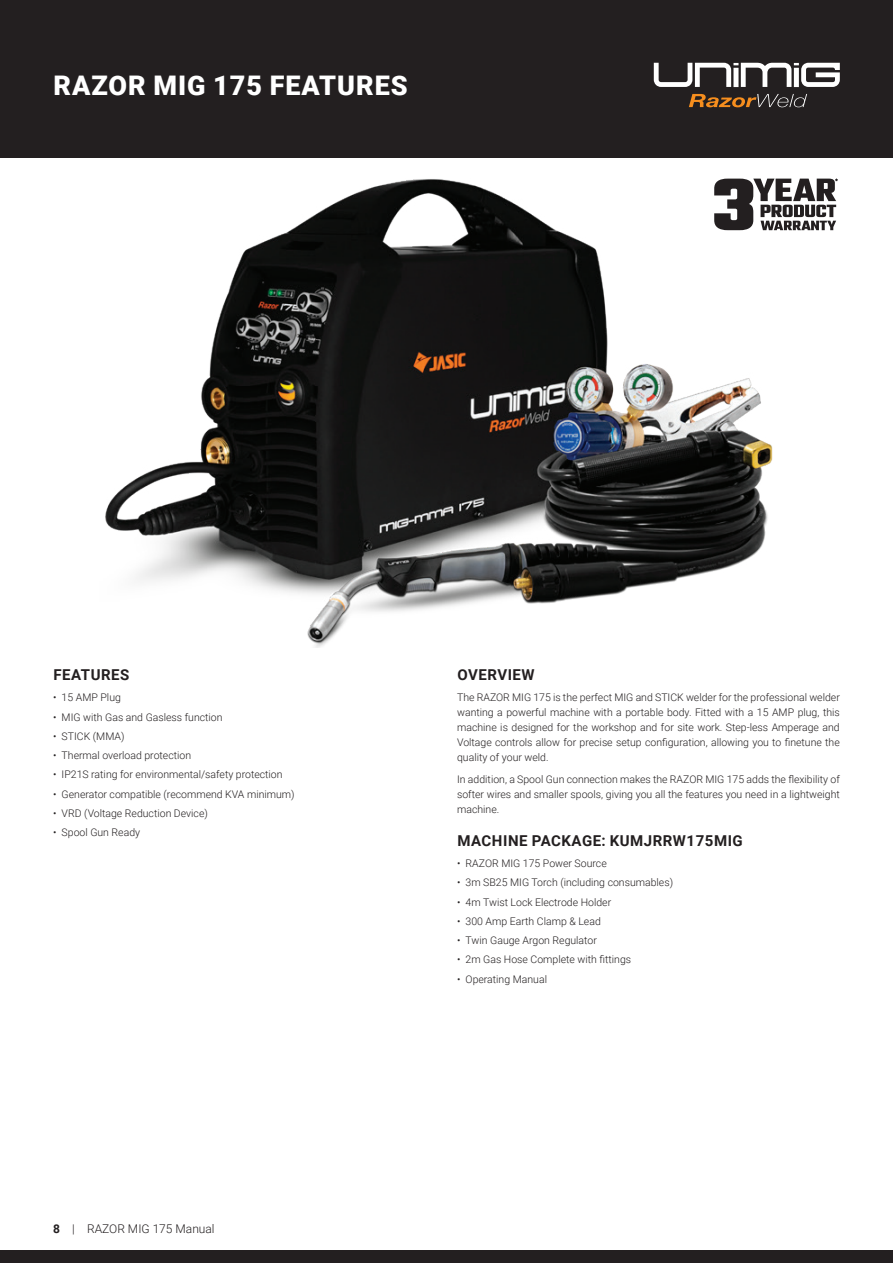
<style>
.page{position:relative;width:893px;height:1263px;background:#fff}
.page>*{position:absolute;margin:0;border:0;box-sizing:border-box;transform-origin:0 0}
.t1{font:900 27px "Roboto";letter-spacing:.035em;color:#fff}
.t2{font:700 15px "Roboto";letter-spacing:.035em;color:#231f20}
.t3{font:300 12px "Roboto";color:#231f20}
.t4{font:300 10.5px/15px "Roboto";color:#231f20;text-align:justify}
.s1{font-weight:700}
</style>
<div class="page">
<div style="left:0;top:1250px;width:893px;height:13px;background:#231f20"></div>
<div style="left:0;top:0;width:893px;height:157px;background:#231f20"></div>
<img style="left:105px;top:179px;width:689px;height:468px">
<svg style="left:714px;top:179px;width:124px;height:51px"></svg>
<svg style="left:654px;top:63px;width:186px;height:24px"></svg>
<svg style="left:689px;top:94px;width:118px;height:13px"></svg>
<h1 class="t1" style="left:54px;top:67px;width:356px">RAZOR MIG 175 FEATURES</h1>
<h2 class="t2" style="left:53px;top:664px;width:77px">FEATURES</h2>
<p class="t4" style="left:53px;top:690px;width:69px">• 15 AMP Plug</p>
<p class="t4" style="left:53px;top:709px;width:171px">• MIG with Gas and Gasless function</p>
<p class="t4" style="left:53px;top:728px;width:73px">• STICK (MMA)</p>
<p class="t4" style="left:53px;top:747px;width:140px">• Thermal overload protection</p>
<p class="t4" style="left:53px;top:767px;width:231px">• IP21S rating for environmental/safety protection</p>
<p class="t4" style="left:53px;top:786px;width:243px">• Generator compatible (recommend KVA minimum)</p>
<p class="t4" style="left:53px;top:805px;width:156px">• VRD (Voltage Reduction Device)</p>
<p class="t4" style="left:53px;top:824px;width:89px">• Spool Gun Ready</p>
<p class="t3" style="left:53px;top:1221px;width:163px"><span class="s1">8</span> | RAZOR MIG 175 Manual</p>
<h2 class="t2" style="left:457px;top:664px;width:79px">OVERVIEW</h2>
<p class="t4" style="left:457px;top:690px;width:384px">The RAZOR MIG 175 is the perfect MIG and STICK welder for the professional welder wanting a powerful machine with a portable body. Fitted with a 15 AMP plug, this machine is designed for the workshop and for site work. Step-less Amperage and Voltage controls allow for precise setup configuration, allowing you to finetune the quality of your weld.</p>
<p class="t4" style="left:457px;top:771px;width:384px">In addition, a Spool Gun connection makes the RAZOR MIG 175 adds the flexibility of softer wires and smaller spools, giving you all the features you need in a lightweight machine.</p>
<h2 class="t2" style="left:457px;top:830px;width:287px">MACHINE PACKAGE: KUMJRRW175MIG</h2>
<p class="t4" style="left:457px;top:855px;width:151px">• RAZOR MIG 175 Power Source</p>
<p class="t4" style="left:457px;top:875px;width:217px">• 3m SB25 MIG Torch (including consumables)</p>
<p class="t4" style="left:457px;top:894px;width:156px">• 4m Twist Lock Electrode Holder</p>
<p class="t4" style="left:457px;top:913px;width:145px">• 300 Amp Earth Clamp &amp; Lead</p>
<p class="t4" style="left:457px;top:932px;width:141px">• Twin Gauge Argon Regulator</p>
<p class="t4" style="left:457px;top:952px;width:175px">• 2m Gas Hose Complete with fittings</p>
<p class="t4" style="left:457px;top:971px;width:91px">• Operating Manual</p>
</div>
